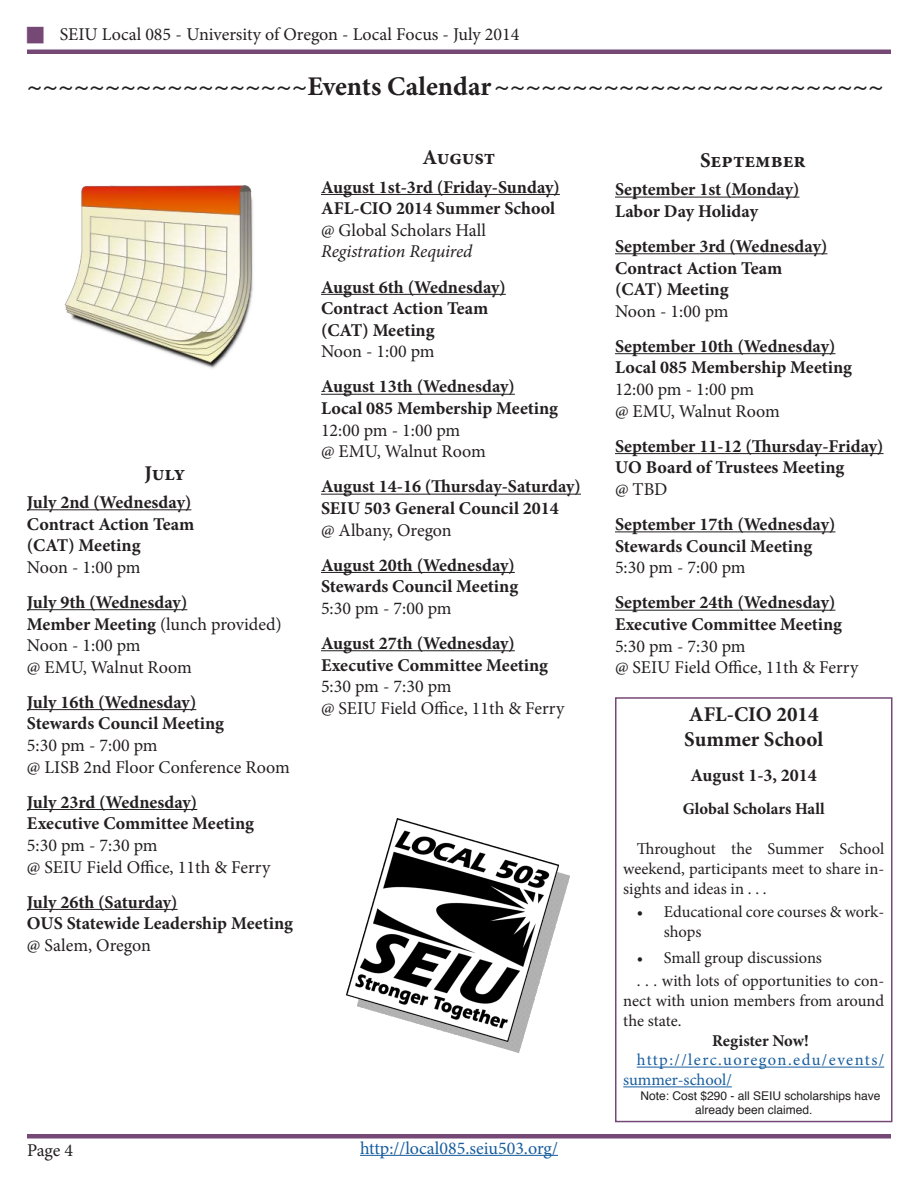
<style>
.page{position:relative;width:918px;height:1188px;background:#fff}
.page>*{position:absolute;margin:0;border:0;box-sizing:border-box;transform-origin:0 0}
.t1{font:700 27px "Minion Pro";color:#231f20}
._1st_Page_-_2nd_Head{font:700 21px/25.2px "Minion Pro";color:#231f20}
.Mid-article_heading{font:700 21px "Minion Pro";color:#231f20}
.Calendar_Listing{font:700 18px/21.6px "Minion Pro";color:#231f20}
.Calendar_Listing-2{font:18px/21.6px "Minion Pro";color:#231f20}
.Calendar_Listing-3{font:700 18px/21.6px "Minion Pro";letter-spacing:-.025em;color:#231f20}
.Calendar_Listing-4{font:700 18px/21.6px "Minion Pro";letter-spacing:-.02em;color:#231f20}
.t2{font:18px "Minion Pro";color:#175d9e}
._1st_Page_-_2nd_Head-2{font:700 18px "Minion Pro";color:#231f20}
._2nd_Page_-_Story_Pa{font:16.5px/19.8px "Minion Pro";letter-spacing:-.005em;color:#231f20;text-align:justify}
._2nd_Page_-_Story_Pa-2{font:16.5px/19.8px "Minion Pro";letter-spacing:.075em;color:#175d9e}
._1st_Page_-_2nd_Head-3{font:700 16.5px "Minion Pro";color:#231f20}
._2nd_Page_-_Story_Pa-3{font:700 16.5px "Minion Pro";color:#231f20}
._2nd_Page_-_Story_Pa-4{font:12px/14.4px "Helvetica";color:#231f20}
.s1{font-weight:400}
.s2{font-weight:700}
.s3{font-weight:400;font-style:italic}
</style>
<div class="page">
<hr style="left:27px;top:1134px;width:864px;height:4px;background:#754876">
<hr style="left:27px;top:50px;width:864px;height:4px;background:#754876">
<hr style="left:360px;top:1155px;width:198px;height:1px;background:#175d9e">
<hr style="left:27px;top:509px;width:164px;height:1px;background:#231f20">
<hr style="left:27px;top:609px;width:160px;height:1px;background:#231f20">
<hr style="left:27px;top:709px;width:169px;height:1px;background:#231f20">
<hr style="left:27px;top:809px;width:170px;height:1px;background:#231f20">
<hr style="left:27px;top:909px;width:151px;height:1px;background:#231f20">
<hr style="left:321px;top:194px;width:239px;height:1px;background:#231f20">
<hr style="left:321px;top:294px;width:185px;height:1px;background:#231f20">
<hr style="left:321px;top:394px;width:194px;height:1px;background:#231f20">
<hr style="left:321px;top:494px;width:260px;height:1px;background:#231f20">
<hr style="left:321px;top:572px;width:194px;height:1px;background:#231f20">
<hr style="left:321px;top:650px;width:194px;height:1px;background:#231f20">
<img style="left:65px;top:186px;width:188px;height:183px">
<img style="left:346px;top:819px;width:224px;height:234px">
<hr style="left:637px;top:1067px;width:247px;height:1px;background:#175d9e">
<hr style="left:623px;top:1086px;width:109px;height:1px;background:#175d9e">
<div style="left:615px;top:697px;width:277px;height:425px;border:2px solid #754876"></div>
<hr style="left:615px;top:197px;width:184px;height:1px;background:#231f20">
<hr style="left:615px;top:253px;width:212px;height:1px;background:#231f20">
<hr style="left:615px;top:353px;width:220px;height:1px;background:#231f20">
<hr style="left:615px;top:453px;width:269px;height:1px;background:#231f20">
<hr style="left:615px;top:531px;width:220px;height:1px;background:#231f20">
<hr style="left:615px;top:610px;width:220px;height:1px;background:#231f20">
<p class="Calendar_Listing-2" style="left:60px;top:24px;width:461px">SEIU Local 085 - University of Oregon - Local Focus - July 2014</p>
<p class="t1" style="left:27px;top:68px;width:858px">~~~~~~~~~~~~~~~~~~Events Calendar~~~~~~~~~~~~~~~~~~~~~~~~~</p>
<p class="Mid-article_heading" style="left:145px;top:458px;width:42px">July</p>
<p class="Calendar_Listing-3" style="left:27px;top:491px;width:169px">July 2nd (Wednesday)<br>Contract Action Team (CAT) Meeting<br><span class="s1">Noon - 1:00 pm</span></p>
<p class="Calendar_Listing-2" style="left:27px;top:591px;width:256px"><span class="s2">July 9th (Wednesday)<br>Member Meeting</span> (lunch provided)<br>Noon - 1:00 pm<br>@ EMU, Walnut Room</p>
<p class="Calendar_Listing" style="left:27px;top:691px;width:264px">July 16th (Wednesday)<br>Stewards Council Meeting<br><span class="s1">5:30 pm - 7:00 pm<br>@ LISB 2nd Floor Conference Room</span></p>
<p class="Calendar_Listing" style="left:27px;top:791px;width:245px">July 23rd (Wednesday)<br>Executive Committee Meeting<br><span class="s1">5:30 pm - 7:30 pm<br>@ SEIU Field Office, 11th &amp; Ferry</span></p>
<p class="Calendar_Listing" style="left:27px;top:891px;width:268px">July 26th (Saturday)<br>OUS Statewide Leadership Meeting <span class="s1">@ Salem, Oregon</span></p>
<p class="Mid-article_heading" style="left:423px;top:143px;width:74px">August</p>
<p class="Calendar_Listing" style="left:321px;top:176px;width:240px">August 1st-3rd (Friday-Sunday)<br>AFL-CIO 2014 Summer School <span class="s1">@ Global Scholars Hall<br></span><span class="s3">Registration Required</span></p>
<p class="Calendar_Listing-3" style="left:321px;top:276px;width:186px">August 6th (Wednesday)<br>Contract Action Team (CAT) Meeting<br><span class="s1">Noon - 1:00 pm</span></p>
<p class="Calendar_Listing-4" style="left:321px;top:376px;width:239px">August 13th (Wednesday)<br>Local 085 Membership Meeting<br><span class="s1">12:00 pm - 1:00 pm<br>@ EMU, Walnut Room</span></p>
<p class="Calendar_Listing" style="left:321px;top:476px;width:261px">August 14-16 (Thursday-Saturday)<br>SEIU 503 General Council 2014<br><span class="s1">@ Albany, Oregon</span></p>
<p class="Calendar_Listing" style="left:321px;top:554px;width:199px">August 20th (Wednesday)<br>Stewards Council Meeting<br><span class="s1">5:30 pm - 7:00 pm</span></p>
<p class="Calendar_Listing" style="left:321px;top:632px;width:245px">August 27th (Wednesday)<br>Executive Committee Meeting<br><span class="s1">5:30 pm - 7:30 pm<br>@ SEIU Field Office, 11th &amp; Ferry</span></p>
<p class="Calendar_Listing-2" style="left:27px;top:1140px;width:48px">Page 4</p>
<p class="t2" style="left:360px;top:1136px;width:199px">http://local085.seiu503.org/</p>
<p class="Mid-article_heading" style="left:700px;top:145px;width:107px">September</p>
<p class="Calendar_Listing" style="left:615px;top:179px;width:186px">September 1st (Monday)<br>Labor Day Holiday</p>
<p class="Calendar_Listing" style="left:615px;top:235px;width:214px">September 3rd (Wednesday)<br>Contract Action Team (CAT) Meeting<br><span class="s1">Noon - 1:00 pm</span></p>
<p class="Calendar_Listing" style="left:615px;top:335px;width:239px">September 10th (Wednesday)<br>Local 085 Membership Meeting<br><span class="s1">12:00 pm - 1:00 pm<br>@ EMU, Walnut Room</span></p>
<p class="Calendar_Listing" style="left:615px;top:435px;width:270px">September 11-12 (Thursday-Friday)<br>UO Board of Trustees Meeting<br><span class="s1">@ TBD</span></p>
<p class="Calendar_Listing" style="left:615px;top:513px;width:222px">September 17th (Wednesday)<br>Stewards Council Meeting<br><span class="s1">5:30 pm - 7:00 pm</span></p>
<p class="Calendar_Listing" style="left:615px;top:592px;width:245px">September 24th (Wednesday)<br>Executive Committee Meeting<br><span class="s1">5:30 pm - 7:30 pm<br>@ SEIU Field Office, 11th &amp; Ferry</span></p>
<p class="_1st_Page_-_2nd_Head" style="left:684px;top:701px;width:140px">AFL-CIO 2014<br>Summer School</p>
<p class="_1st_Page_-_2nd_Head-2" style="left:691px;top:763px;width:128px">August 1-3, 2014</p>
<p class="_1st_Page_-_2nd_Head-3" style="left:683px;top:797px;width:143px">Global Scholars Hall</p>
<p class="_2nd_Page_-_Story_Pa" style="left:623px;top:839px;width:263px;text-indent:14px">Throughout the Summer School weekend, participants meet to share in&shy;sights and ideas in . . .</p>
<p class="_2nd_Page_-_Story_Pa" style="left:664px;top:902px;width:222px;text-indent:-27px">• Educational core courses &amp; work&shy;shops</p>
<p class="_2nd_Page_-_Story_Pa" style="left:637px;top:948px;width:187px">• Small group discussions</p>
<p class="_2nd_Page_-_Story_Pa" style="left:623px;top:971px;width:263px;text-indent:14px">. . . with lots of opportunities to con&shy;nect with union members from around the state.</p>
<p class="_2nd_Page_-_Story_Pa-3" style="left:712px;top:1029px;width:98px">Register Now!</p>
<p class="_2nd_Page_-_Story_Pa-2" style="left:623px;top:1050px;width:263px;text-indent:14px">http://lerc.uoregon.edu/events/ summer-school/</p>
<p class="_2nd_Page_-_Story_Pa-4" style="left:695px;top:1089px;width:187px;text-indent:-55px">Note: Cost $290 - all SEIU scholarships have already been claimed.</p>
</div>
